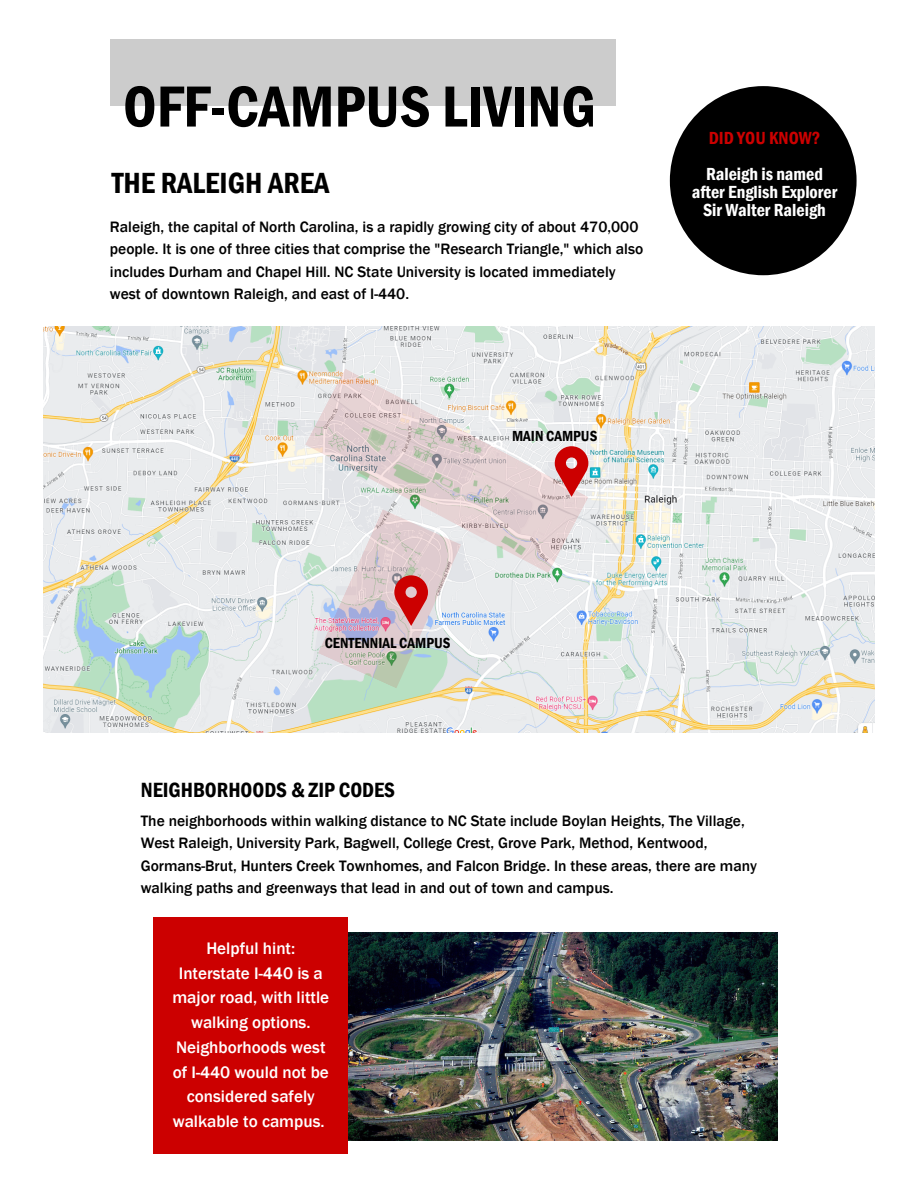
<style>
.page{position:relative;width:918px;height:1188px;background:#fff}
.page>*{position:absolute;margin:0;border:0;box-sizing:border-box;transform-origin:0 0}
.t1{font:600 condensed 60px "Franklin Gothic";color:#000}
.t2{font:600 condensed 30px "Franklin Gothic";color:#000}
.t3{font:600 condensed 21.15px "Franklin Gothic";color:#000}
.t4{font:600 condensed 18px/18px "Franklin Gothic";color:#fff;text-align:center}
.t5{font:600 condensed 18px "Franklin Gothic";color:#c00}
.t6{font:500 17.1px/24.8px "Franklin Gothic";color:#fff;text-align:center}
.t7{font:500 15.45px/22.5px "Franklin Gothic";color:#000}
.t8{font:600 condensed 15px "Franklin Gothic";color:#000}
</style>
<div class="page">
<div style="left:110px;top:39px;width:506px;height:66px;background:#ccc"></div>
<img style="left:44px;top:326px;width:831px;height:407px">
<img style="left:348px;top:932px;width:429px;height:209px">
<div style="left:153px;top:918px;width:195px;height:236px;background:#c00"></div>
<svg style="left:305px;top:368px;width:284px;height:205px;background:#dfd5d4"></svg>
<svg style="left:318px;top:509px;width:144px;height:180px;background:#d7cdce"></svg>
<div style="left:670px;top:86px;width:187px;height:189px;background:#000;border-radius:50%"></div>
<h1 class="t1" style="left:123px;top:72px;width:474px">OFF-CAMPUS LIVING</h1>
<h2 class="t2" style="left:112px;top:166px;width:219px">THE RALEIGH AREA</h2>
<p class="t7" style="left:110px;top:215px;width:535px">Raleigh, the capital of North Carolina, is a rapidly growing city of about 470,000 people. It is one of three cities that comprise the "Research Triangle," which also includes Durham and Chapel Hill. NC State University is located immediately west of downtown Raleigh, and east of I-440.</p>
<p class="t5" style="left:709px;top:127px;width:113px">DID YOU KNOW?</p>
<p class="t4" style="left:692px;top:164px;width:147px">Raleigh is named after English Explorer<br>Sir Walter Raleigh</p>
<p class="t8" style="left:512px;top:427px;width:87px">MAIN CAMPUS</p>
<p class="t8" style="left:325px;top:634px;width:127px">CENTENNIAL CAMPUS</p>
<h3 class="t3" style="left:141px;top:777px;width:256px">NEIGHBORHOODS &amp; ZIP CODES</h3>
<p class="t7" style="left:141px;top:809px;width:618px">The neighborhoods within walking distance to NC State include Boylan Heights, The Village, West Raleigh, University Park, Bagwell, College Crest, Grove Park, Method, Kentwood, Gormans-Brut, Hunters Creek Townhomes, and Falcon Bridge. In these areas, there are many walking paths and greenways that lead in and out of town and campus.</p>
<p class="t6" style="left:172px;top:936px;width:158px">Helpful hint:<br>Interstate I-440 is a major road, with little walking options.<br>Neighborhoods west of I-440 would not be considered safely walkable to campus.</p>
</div>
